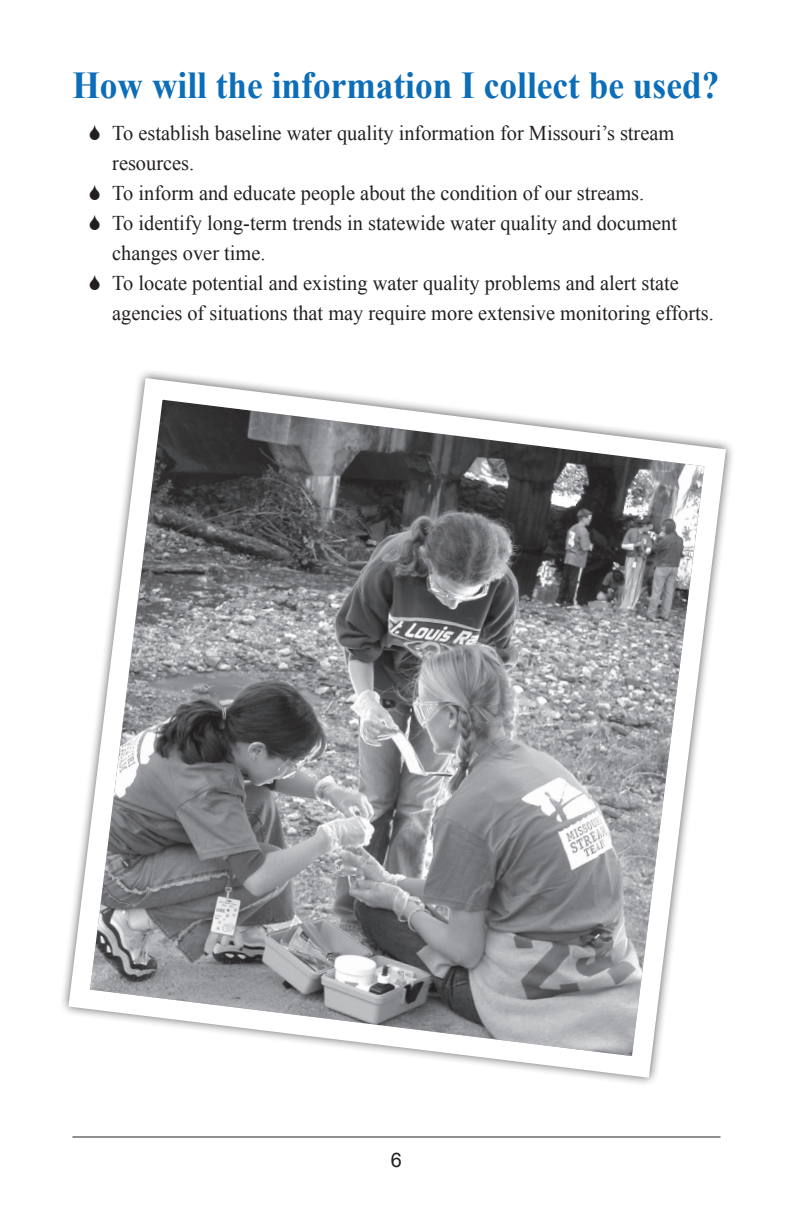
<style>
.page{position:relative;width:792px;height:1224px;background:#fff}
.page>*{position:absolute;margin:0;border:0;box-sizing:border-box;transform-origin:0 0}
.t1{font:700 38px "Times New Roman";color:#0c6eb8;scale:.93 1}
.t2{font:21px/30px "Times New Roman";color:#231f20}
.t3{font:20px "Arial";color:#231f20}
</style>
<div class="page">
<svg style="left:62px;top:371px;width:670px;height:713px"></svg>
<hr style="left:72px;top:1136px;width:648px;height:2px;background:#231f20">
<p class="t1" style="left:72px;top:59px;width:697px">How will the information I collect be used?</p>
<p class="t2" style="left:112px;top:118px;width:564px">To establish baseline water quality information for Missouri’s stream resources.</p>
<p class="t2" style="left:112px;top:178px;width:534px">To inform and educate people about the condition of our streams.</p>
<p class="t2" style="left:112px;top:208px;width:566px">To identify long-term trends in statewide water quality and document changes over time.</p>
<p class="t2" style="left:112px;top:268px;width:603px">To locate potential and existing water quality problems and alert state agencies of situations that may require more extensive monitoring efforts.</p>
<p class="t3" style="left:391px;top:1147px;width:13px">6</p>
</div>
